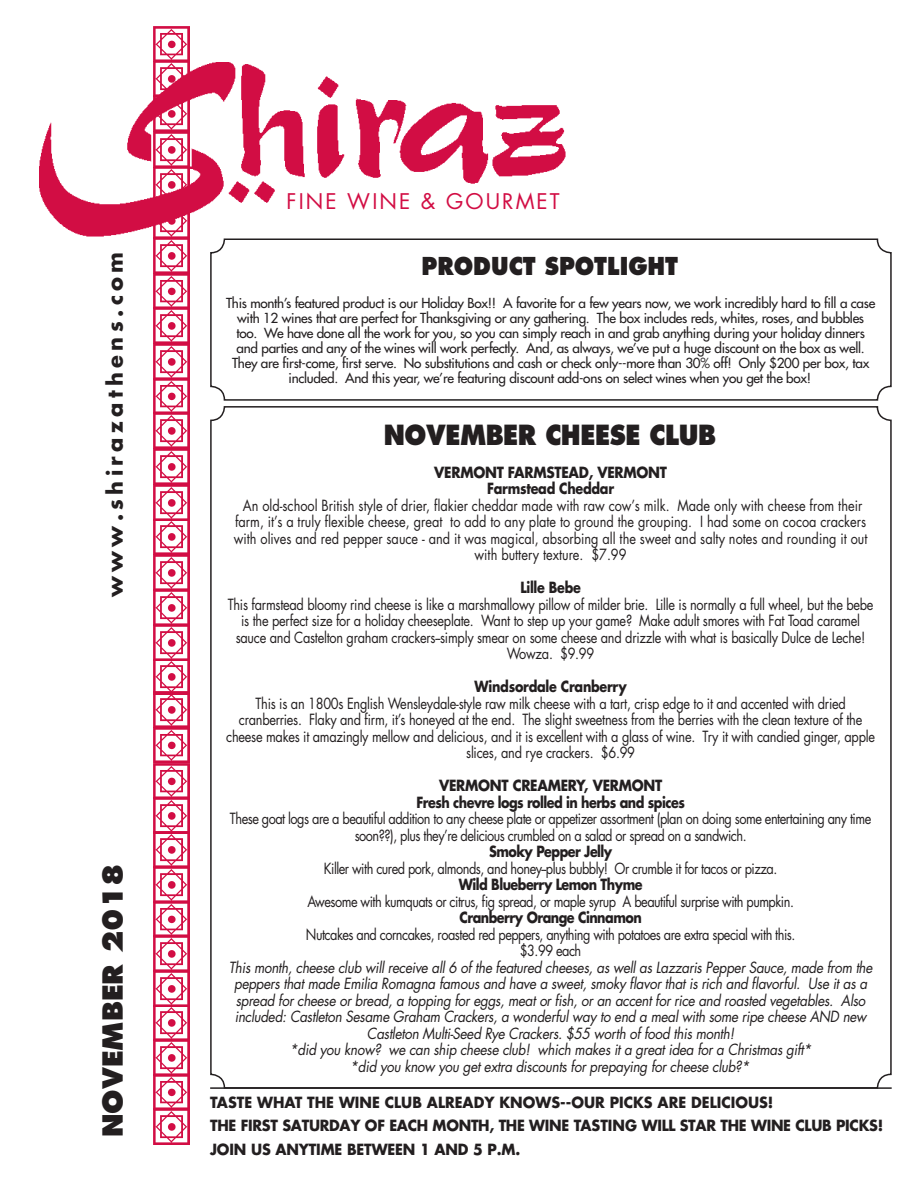
<style>
.page{position:relative;width:918px;height:1188px;background:#fff}
.page>*{position:absolute;margin:0;border:0;box-sizing:border-box;transform-origin:0 0}
.t1{font:800 27px "Futura Std";letter-spacing:-.02em;color:#231f20;scale:.9 1}
.t2{font:800 27px "Futura Std";color:#231f20}
.t3{font:800 24px "Futura Std";color:#231f20;scale:.9 1}
.t4{font:700 21px "Futura Std";letter-spacing:.21em;color:#231f20}
.t5{font:21px "Futura Std";letter-spacing:.1em;color:#d20d44}
.t6{font:15px/16.5px "Futura Std";letter-spacing:-.02em;color:#231f20;text-align:center;scale:.85 1}
.t7{font:italic 15px/16.5px "Futura Std";letter-spacing:-.02em;color:#231f20;text-align:center;scale:.9 1}
.t8{font:15px/16.5px "Futura Std";letter-spacing:-.04em;color:#231f20;text-align:center;scale:.85 1}
.t9{font:15px/16.5px "Futura Std";color:#231f20;text-align:center;scale:.85 1}
.t10{font:700 15px "Futura Std";letter-spacing:-.04em;color:#231f20;scale:.85 1}
.t11{font:700 15px "Futura Std";letter-spacing:-.02em;color:#231f20;scale:.95 1}
.t12{font:700 15px "Futura Std";color:#231f20;scale:.95 1}
.t13{font:700 15px "Futura Std";letter-spacing:-.02em;color:#231f20;scale:.9 1}
.t14{font:700 15px "Futura Std";letter-spacing:-.02em;color:#231f20;scale:.85 1}
.t15{font:500 13.5px/15px "Futura Std";letter-spacing:-.02em;color:#231f20;text-align:center}
</style>
<div class="page">
<img style="left:39px;top:62px;width:527px;height:174px">
<svg style="left:151px;top:130px;width:41px;height:36px"></svg>
<img style="left:154px;top:26px;width:35px;height:666px">
<img style="left:154px;top:868px;width:35px;height:277px">
<img style="left:154px;top:692px;width:35px;height:176px">
<div style="left:287px;top:184px;width:279px;height:32px;background:#fff"></div>
<hr style="left:210px;top:1087px;width:682px;height:2px;background:#231f20">
<div style="left:210px;top:238px;width:682px;height:163px;border:2px solid #231f20;border-radius:14px"></div>
<p class="t4" style="left:101px;top:597px;width:347px;rotate:-90deg">www.shirazathens.com</p>
<p class="t2" style="left:96px;top:1137px;width:276px;rotate:-90deg">NOVEMBER 2018</p>
<p class="t5" style="left:287px;top:187px;width:275px">FINE WINE &amp; GOURMET</p>
<p class="t3" style="left:422px;top:251px;width:287px">PRODUCT SPOTLIGHT</p>
<p class="t15" style="left:226px;top:296px;width:651px">This month’s featured product is our Holiday Box!! A favorite for a few years now, we work incredibly hard to fill a case with 12 wines that are perfect for Thanksgiving or any gathering. The box includes reds, whites, roses, and bubbles too. We have done all the work for you, so you can simply reach in and grab anything during your holiday dinners and parties and any of the wines will work perfectly. And, as always, we’ve put a huge discount on the box as well.<br>They are first-come, first serve. No substitutions and cash or check only--more than 30% off! Only $200 per box, tax included. And this year, we’re featuring discount add-ons on select wines when you get the box!</p>
<p class="t1" style="left:384px;top:418px;width:370px">NOVEMBER CHEESE CLUB</p>
<p class="t13" style="left:434px;top:462px;width:260px">VERMONT FARMSTEAD, VERMONT</p>
<p class="t14" style="left:487px;top:479px;width:151px">Farmstead Cheddar</p>
<p class="t9" style="left:234px;top:497px;width:747px">An old-school British style of drier, flakier cheddar made with raw cow’s milk. Made only with cheese from their farm, it’s a truly flexible cheese, great to add to any plate to ground the grouping. I had some on cocoa crackers with olives and red pepper sauce - and it was magical, absorbing all the sweet and salty notes and rounding it out with buttery texture. $7.99</p>
<p class="t14" style="left:520px;top:578px;width:73px">Lille Bebe</p>
<p class="t6" style="left:228px;top:596px;width:761px">This farmstead bloomy rind cheese is like a marshmallowy pillow of milder brie. Lille is normally a full wheel, but the bebe is the perfect size for a holiday cheeseplate. Want to step up your game? Make adult smores with Fat Toad caramel sauce and Castelton graham crackers--simply smear on some cheese and drizzle with what is basically Dulce de Leche!<br>Wowza. $9.99</p>
<p class="t14" style="left:475px;top:677px;width:181px">Windsordale Cranberry</p>
<p class="t6" style="left:226px;top:695px;width:765px">This is an 1800s English Wensleydale-style raw milk cheese with a tart, crisp edge to it and accented with dried cranberries. Flaky and firm, it’s honeyed at the end. The slight sweetness from the berries with the clean texture of the cheese makes it amazingly mellow and delicious, and it is excellent with a glass of wine. Try it with candied ginger, apple slices, and rye crackers. $6.99</p>
<p class="t13" style="left:439px;top:776px;width:250px">VERMONT CREAMERY, VERMONT</p>
<p class="t10" style="left:416px;top:792px;width:317px">Fresh chevre logs rolled in herbs and spices</p>
<p class="t8" style="left:230px;top:811px;width:756px">These goat logs are a beautiful addition to any cheese plate or appetizer assortment (plan on doing some entertaining any time soon??), plus they’re delicious crumbled on a salad or spread on a sandwich.</p>
<p class="t10" style="left:489px;top:842px;width:147px">Smoky Pepper Jelly</p>
<p class="t8" style="left:324px;top:860px;width:535px">Killer with cured pork, almonds, and honey--plus bubbly! Or crumble it for tacos or pizza.</p>
<p class="t10" style="left:459px;top:875px;width:218px">Wild Blueberry Lemon Thyme</p>
<p class="t8" style="left:307px;top:893px;width:574px">Awesome with kumquats or citrus, fig spread, or maple syrup A beautiful surprise with pumpkin.</p>
<p class="t10" style="left:459px;top:908px;width:216px">Cranberry Orange Cinnamon</p>
<p class="t8" style="left:306px;top:926px;width:577px">Nutcakes and corncakes, roasted red peppers, anything with potatoes are extra special with this.</p>
<p class="t6" style="left:520px;top:943px;width:74px">$3.99 each</p>
<p class="t7" style="left:229px;top:959px;width:717px">This month, cheese club will receive all 6 of the featured cheeses, as well as Lazzaris Pepper Sauce, made from the peppers that made Emilia Romagna famous and have a sweet, smoky flavor that is rich and flavorful. Use it as a spread for cheese or bread, a topping for eggs, meat or fish, or an accent for rice and roasted vegetables. Also included: Castleton Sesame Graham Crackers, a wonderful way to end a meal with some ripe cheese AND new Castleton Multi-Seed Rye Crackers. $55 worth of food this month!</p>
<p class="t7" style="left:290px;top:1042px;width:581px">*did you know? we can ship cheese club! which makes it a great idea for a Christmas gift*</p>
<p class="t7" style="left:350px;top:1058px;width:445px">*did you know you get extra discounts for prepaying for cheese club?*</p>
<p class="t12" style="left:210px;top:1092px;width:594px">TASTE WHAT THE WINE CLUB ALREADY KNOWS--OUR PICKS ARE DELICIOUS!</p>
<p class="t11" style="left:210px;top:1116px;width:710px">THE FIRST SATURDAY OF EACH MONTH, THE WINE TASTING WILL STAR THE WINE CLUB PICKS!</p>
<p class="t11" style="left:210px;top:1139px;width:328px">JOIN US ANYTIME BETWEEN 1 AND 5 P.M.</p>
</div>
